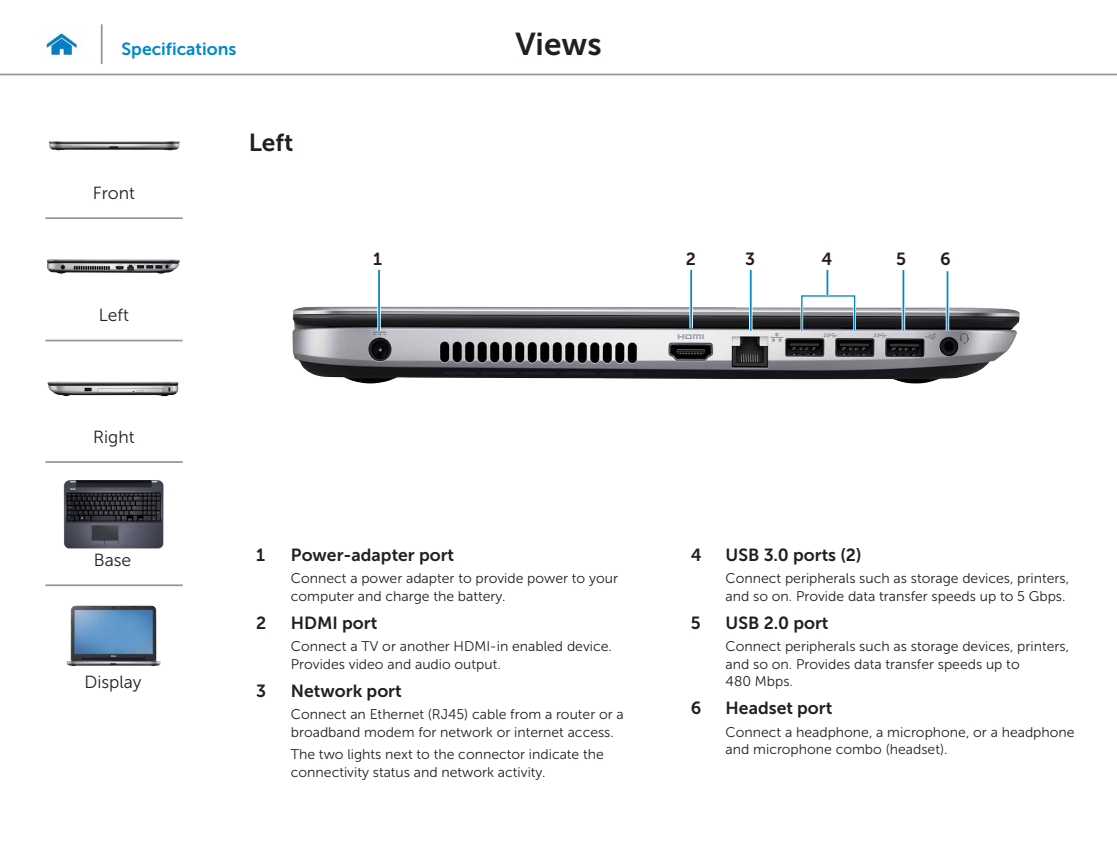
<style>
.page{position:relative;width:1117px;height:844px;background:#fff}
.page>*{position:absolute;margin:0;border:0;box-sizing:border-box;transform-origin:0 0}
.t1{font:31.5px "Museo Sans For Dell 700";color:#231f20}
.Head2{font:24.5px "Museo Sans For Dell 700";color:#231f20}
.Callout_Head{font:17.5px "Museo Sans For Dell 700";color:#231f20}
.t2{font:17.5px "Museo Sans For Dell 300";color:#231f20}
.t3{font:17.5px "Museo Sans For Dell 700";color:#0087cc}
.Callout-L{font:17.5px "Museo Sans For Dell 700";color:#231f20}
.Callout_description{font:14px/17.5px "Museo Sans For Dell 300";color:#231f20}
</style>
<div class="page">
<hr style="left:0;top:74px;width:1116px;height:1px;background:#949698">
<img style="left:46px;top:33px;width:33px;height:26px">
<img style="left:292px;top:290px;width:728px;height:94px">
<hr style="left:901px;top:270px;width:3px;height:61px;background:#fff">
<hr style="left:902px;top:270px;width:2px;height:61px;background:#0087cc">
<hr style="left:945px;top:271px;width:3px;height:60px;background:#fff">
<hr style="left:946px;top:271px;width:2px;height:60px;background:#0087cc">
<svg style="left:748px;top:270px;width:4px;height:61px"></svg>
<hr style="left:749px;top:270px;width:2px;height:61px;background:#0087cc">
<hr style="left:689px;top:270px;width:3px;height:58px;background:#fff">
<hr style="left:690px;top:270px;width:2px;height:58px;background:#0087cc">
<svg style="left:377px;top:290px;width:4px;height:41px"></svg>
<hr style="left:378px;top:270px;width:2px;height:61px;background:#0087cc">
<div style="left:800px;top:294px;width:55px;height:38px;border:3px solid #fff"></div>
<div style="left:801px;top:295px;width:54px;height:36px;border:1px solid #0082c7"></div>
<svg style="left:825px;top:270px;width:4px;height:25px"></svg>
<hr style="left:826px;top:270px;width:2px;height:25px;background:#0087cc">
<hr style="left:101px;top:24px;width:2px;height:40px;background:#949698">
<img style="left:48px;top:141px;width:132px;height:10px">
<img style="left:47px;top:259px;width:133px;height:15px">
<img style="left:47px;top:381px;width:132px;height:16px">
<img style="left:64px;top:480px;width:100px;height:69px">
<img style="left:66px;top:605px;width:95px;height:62px">
<hr style="left:45px;top:217px;width:138px;height:2px;background:#949698">
<hr style="left:45px;top:339px;width:138px;height:2px;background:#949698">
<hr style="left:45px;top:461px;width:138px;height:2px;background:#949698">
<hr style="left:45px;top:584px;width:138px;height:2px;background:#949698">
<p class="t3" style="left:122px;top:39px;width:116px">Specifications</p>
<h1 class="t1" style="left:515px;top:26px;width:88px">Views</h1>
<p class="t2" style="left:93px;top:183px;width:44px">Front</p>
<p class="t2" style="left:99px;top:305px;width:32px">Left</p>
<p class="t2" style="left:93px;top:428px;width:43px">Right</p>
<p class="t2" style="left:94px;top:550px;width:39px">Base</p>
<p class="t2" style="left:84px;top:672px;width:59px">Display</p>
<p class="Head2" style="left:249px;top:128px;width:46px">Left</p>
<p class="Callout-L" style="left:373px;top:249px;width:10px">1</p>
<p class="Callout-L" style="left:685px;top:249px;width:12px">2</p>
<p class="Callout-L" style="left:745px;top:249px;width:12px">3</p>
<p class="Callout-L" style="left:821px;top:249px;width:12px">4</p>
<p class="Callout-L" style="left:895px;top:249px;width:11px">5</p>
<p class="Callout-L" style="left:939px;top:249px;width:12px">6</p>
<p class="Callout_Head" style="left:256px;top:544px;width:10px">1</p>
<p class="Callout_Head" style="left:291px;top:544px;width:165px">Power-adapter port</p>
<p class="Callout_description" style="left:291px;top:569px;width:328px">Connect a power adapter to provide power to your computer and charge the battery.</p>
<p class="Callout_Head" style="left:256px;top:612px;width:12px">2</p>
<p class="Callout_Head" style="left:291px;top:612px;width:88px">HDMI port</p>
<p class="Callout_description" style="left:291px;top:637px;width:322px">Connect a TV or another HDMI‑in enabled device.<br>Provides video and audio output.</p>
<p class="Callout_Head" style="left:256px;top:680px;width:12px">3</p>
<p class="Callout_Head" style="left:291px;top:680px;width:112px">Network port</p>
<p class="Callout_description" style="left:291px;top:705px;width:334px">Connect an Ethernet (RJ45) cable from a router or a broadband modem for network or internet access.</p>
<p class="Callout_description" style="left:291px;top:745px;width:314px">The two lights next to the connector indicate the connectivity status and network activity.</p>
<p class="Callout_Head" style="left:690px;top:544px;width:12px">4</p>
<p class="Callout_Head" style="left:725px;top:544px;width:137px">USB 3.0 ports (2)</p>
<p class="Callout_description" style="left:725px;top:569px;width:345px">Connect peripherals such as storage devices, printers, and so on. Provide data transfer speeds up to 5 Gbps.</p>
<p class="Callout_Head" style="left:690px;top:612px;width:11px">5</p>
<p class="Callout_Head" style="left:725px;top:612px;width:104px">USB 2.0 port</p>
<p class="Callout_description" style="left:725px;top:637px;width:345px">Connect peripherals such as storage devices, printers, and so on. Provides data transfer speeds up to<br>480 Mbps.</p>
<p class="Callout_Head" style="left:690px;top:698px;width:12px">6</p>
<p class="Callout_Head" style="left:725px;top:698px;width:108px">Headset port</p>
<p class="Callout_description" style="left:725px;top:723px;width:350px">Connect a headphone, a microphone, or a headphone and microphone combo (headset).</p>
</div>
